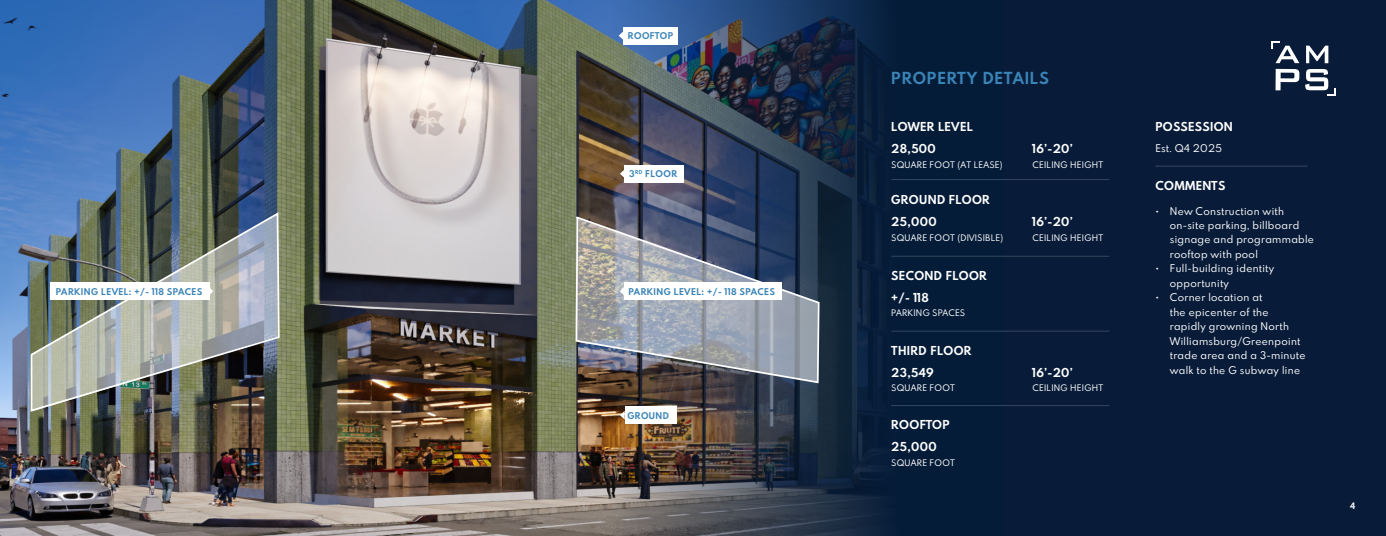
<style>
.page{position:relative;width:1386px;height:536px;background:#fff}
.page>*{position:absolute;margin:0;border:0;box-sizing:border-box;transform-origin:0 0}
.t1{font:700 16.19px "Spartan MB";letter-spacing:.05em;color:#3a84b7}
.t2{font:700 12.08px "Spartan MB";letter-spacing:.03em;color:#fff}
.t3{font:10.41px/14.4px "Spartan MB";letter-spacing:.03em;color:#fff}
.t4{font:700 9.1px "Spartan MB";letter-spacing:.05em;color:#3a84b7}
.t5{font:8.84px "Spartan MB";letter-spacing:.03em;color:#fff}
.t6{font:700 8.75px "Spartan MB";color:#fff}
</style>
<div class="page">
<img style="left:0;top:0;width:568px;height:536px">
<div style="left:1004px;top:0;width:382px;height:536px;background:#081b38"></div>
<img style="left:568px;top:0;width:436px;height:536px">
<svg style="left:1306px;top:46px;width:22px;height:17px"></svg>
<svg style="left:1276px;top:69px;width:23px;height:21px"></svg>
<svg style="left:1271px;top:41px;width:28px;height:22px"></svg>
<svg style="left:1305px;top:69px;width:31px;height:27px"></svg>
<div style="left:625px;top:165px;width:59px;height:17px;background:#fff"></div>
<svg style="left:620px;top:169px;width:5px;height:9px"></svg>
<div style="left:623px;top:27px;width:55px;height:17px;background:#fff"></div>
<svg style="left:619px;top:31px;width:4px;height:9px"></svg>
<svg style="left:574px;top:215px;width:246px;height:169px"></svg>
<img style="left:576px;top:217px;width:243px;height:165px">
<div style="left:624px;top:282px;width:157px;height:17px;background:#fff"></div>
<svg style="left:620px;top:287px;width:4px;height:8px"></svg>
<div style="left:625px;top:406px;width:52px;height:17px;background:#fff"></div>
<svg style="left:620px;top:411px;width:5px;height:8px"></svg>
<hr style="left:891px;top:179px;width:218px;height:1px;background:#fff">
<hr style="left:1155px;top:166px;width:152px;height:1px;background:#fff">
<hr style="left:891px;top:256px;width:218px;height:1px;background:#fff">
<hr style="left:891px;top:330px;width:218px;height:1px;background:#fff">
<hr style="left:891px;top:405px;width:218px;height:1px;background:#fff">
<img style="left:30px;top:211px;width:251px;height:201px">
<div style="left:50px;top:282px;width:159px;height:17px;background:#fff"></div>
<svg style="left:209px;top:287px;width:4px;height:8px"></svg>
<p class="t4" style="left:56px;top:285px;width:148px">PARKING LEVEL: +/- 118 SPACES</p>
<p class="t4" style="left:628px;top:29px;width:47px">ROOFTOP</p>
<p class="t4" style="left:629px;top:167px;width:49px">3<sup>RD</sup> FLOOR</p>
<p class="t4" style="left:629px;top:285px;width:148px">PARKING LEVEL: +/- 118 SPACES</p>
<p class="t4" style="left:627px;top:409px;width:43px">GROUND</p>
<p class="t1" style="left:891px;top:67px;width:159px">PROPERTY DETAILS</p>
<p class="t2" style="left:891px;top:118px;width:83px">LOWER LEVEL</p>
<p class="t2" style="left:891px;top:140px;width:46px">28,500</p>
<p class="t5" style="left:891px;top:158px;width:113px">SQUARE FOOT (AT LEASE)</p>
<p class="t2" style="left:891px;top:191px;width:100px">GROUND FLOOR</p>
<p class="t2" style="left:891px;top:213px;width:47px">25,000</p>
<p class="t5" style="left:891px;top:231px;width:113px">SQUARE FOOT (DIVISIBLE)</p>
<p class="t2" style="left:891px;top:266px;width:97px">SECOND FLOOR</p>
<p class="t2" style="left:891px;top:289px;width:39px">+/- 118</p>
<p class="t5" style="left:891px;top:307px;width:75px">PARKING SPACES</p>
<p class="t2" style="left:891px;top:341px;width:82px">THIRD FLOOR</p>
<p class="t2" style="left:891px;top:364px;width:44px">23,549</p>
<p class="t5" style="left:891px;top:382px;width:65px">SQUARE FOOT</p>
<p class="t2" style="left:891px;top:416px;width:60px">ROOFTOP</p>
<p class="t2" style="left:891px;top:438px;width:47px">25,000</p>
<p class="t5" style="left:891px;top:456px;width:65px">SQUARE FOOT</p>
<p class="t2" style="left:1033px;top:140px;width:42px">16’-20’</p>
<p class="t5" style="left:1033px;top:158px;width:72px">CEILING HEIGHT</p>
<p class="t2" style="left:1033px;top:213px;width:42px">16’-20’</p>
<p class="t5" style="left:1033px;top:231px;width:72px">CEILING HEIGHT</p>
<p class="t2" style="left:1033px;top:364px;width:42px">16’-20’</p>
<p class="t5" style="left:1033px;top:382px;width:72px">CEILING HEIGHT</p>
<p class="t2" style="left:1155px;top:118px;width:79px">POSSESSION</p>
<p class="t3" style="left:1155px;top:140px;width:68px">Est. Q4 2025</p>
<p class="t2" style="left:1155px;top:177px;width:72px">COMMENTS</p>
<p class="t3" style="left:1170px;top:203px;width:146px;text-indent:-14px">• New Construction with on-site parking, billboard signage and programmable rooftop with pool</p>
<p class="t3" style="left:1170px;top:261px;width:106px;text-indent:-14px">• Full-building identity opportunity</p>
<p class="t3" style="left:1170px;top:290px;width:137px;text-indent:-14px">• Corner location at<br>the epicenter of the rapidly growning North<br>Williamsburg/Greenpoint trade area and a 3-minute walk to the G subway line</p>
<p class="t6" style="left:1350px;top:499px;width:7px">4</p>
</div>
